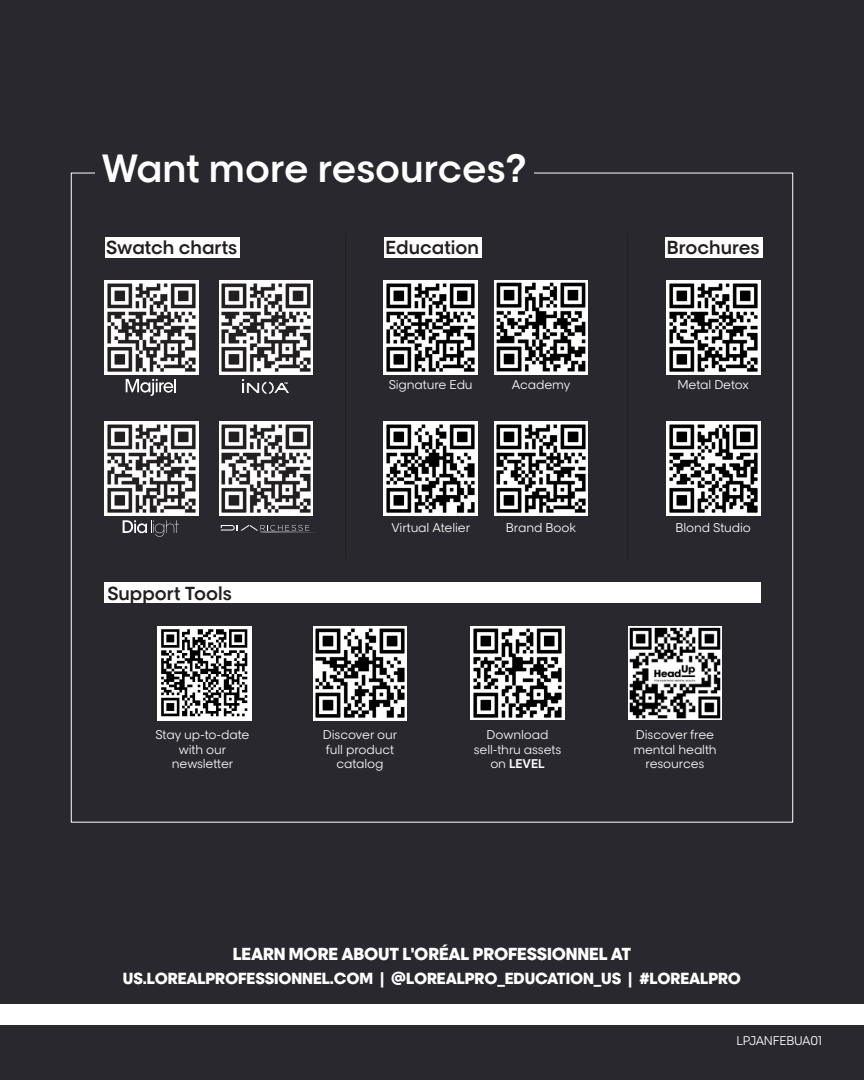
<style>
.page{position:relative;width:864px;height:1080px;background:#29282e}
.page>*{position:absolute;margin:0;border:0;box-sizing:border-box;transform-origin:0 0}
.t1{font:700 37.5px "LOREAL PRO 4 Semi";color:#fff}
.t2{font:700 18px "LOREAL PRO 4 Semi";color:#231f20}
.t3{font:16.65px "LOREAL PRO 5 Bold";letter-spacing:-.01em;color:#fff}
.t4{font:15.3px "LOREAL PRO 5 Bold";letter-spacing:-.01em;color:#fff}
.t5{font:12px/14.2px "LOREAL PRO 2 Book";letter-spacing:-.01em;color:#fff;text-align:center}
.t6{font:700 12px "LOREAL PRO 4 Semi";letter-spacing:-.01em;color:#fff}
.t7{font:2.25px "LOREAL PRO 5 Bold";color:#fff}
.s1{font-family:"LOREAL PRO 2 Book";font-weight:400}
</style>
<div class="page">
<div style="left:0;top:1004px;width:864px;height:20px;background:#fff"></div>
<div style="left:105px;top:237px;width:135px;height:21px;background:#fff"></div>
<div style="left:104px;top:583px;width:656px;height:20px;background:#fff"></div>
<div style="left:384px;top:237px;width:97px;height:21px;background:#fff"></div>
<div style="left:665px;top:237px;width:98px;height:21px;background:#fff"></div>
<img style="left:104px;top:280px;width:94px;height:94px">
<img style="left:384px;top:280px;width:94px;height:94px">
<img style="left:219px;top:280px;width:94px;height:94px">
<img style="left:494px;top:280px;width:94px;height:94px">
<img style="left:666px;top:280px;width:94px;height:94px">
<img style="left:104px;top:422px;width:94px;height:94px">
<img style="left:384px;top:422px;width:94px;height:94px">
<img style="left:219px;top:422px;width:94px;height:94px">
<img style="left:494px;top:422px;width:94px;height:94px">
<img style="left:666px;top:422px;width:94px;height:94px">
<hr style="left:345px;top:234px;width:1px;height:326px;background:#231f20">
<hr style="left:627px;top:234px;width:1px;height:326px;background:#231f20">
<svg style="left:126px;top:379px;width:50px;height:17px"></svg>
<svg style="left:123px;top:520px;width:56px;height:17px"></svg>
<svg style="left:221px;top:525px;width:94px;height:8px"></svg>
<img style="left:313px;top:626px;width:94px;height:94px">
<img style="left:471px;top:626px;width:93px;height:94px">
<img style="left:628px;top:626px;width:94px;height:94px">
<img style="left:157px;top:626px;width:94px;height:94px">
<img style="left:242px;top:379px;width:46px;height:14px">
<h1 class="t1" style="left:102px;top:140px;width:427px">Want more resources?</h1>
<h2 class="t2" style="left:106px;top:234px;width:133px">Swatch charts</h2>
<p class="t7" style="left:284px;top:382px;width:5px">TM</p>
<h2 class="t2" style="left:386px;top:234px;width:95px">Education</h2>
<h2 class="t2" style="left:667px;top:234px;width:94px">Brochures</h2>
<p class="t5" style="left:389px;top:377px;width:86px">Signature Edu</p>
<p class="t5" style="left:512px;top:377px;width:60px">Academy</p>
<p class="t5" style="left:678px;top:377px;width:73px">Metal Detox</p>
<h2 class="t2" style="left:107px;top:580px;width:126px">Support Tools</h2>
<p class="t5" style="left:155px;top:727px;width:96px">Stay up-to-date with our newsletter</p>
<p class="t5" style="left:391px;top:520px;width:80px">Virtual Atelier</p>
<p class="t5" style="left:506px;top:520px;width:72px">Brand Book</p>
<p class="t5" style="left:676px;top:520px;width:77px">Blond Studio</p>
<p class="t5" style="left:323px;top:727px;width:76px">Discover our full product catalog</p>
<p class="t5" style="left:474px;top:727px;width:89px">Download sell-thru assets</p>
<p class="t6" style="left:490px;top:754px;width:56px"><span class="s1">on</span> LEVEL</p>
<p class="t5" style="left:633px;top:727px;width:85px">Discover free mental health resources</p>
<h3 class="t3" style="left:233px;top:941px;width:400px">LEARN MORE ABOUT L'ORÉAL PROFESSIONNEL AT</h3>
<p class="t4" style="left:123px;top:967px;width:620px">US.LOREALPROFESSIONNEL.COM | @LOREALPRO_EDUCATION_US | #LOREALPRO</p>
<p class="t5" style="left:736px;top:1032px;width:87px">LPJANFEBUA01</p>
</div>
